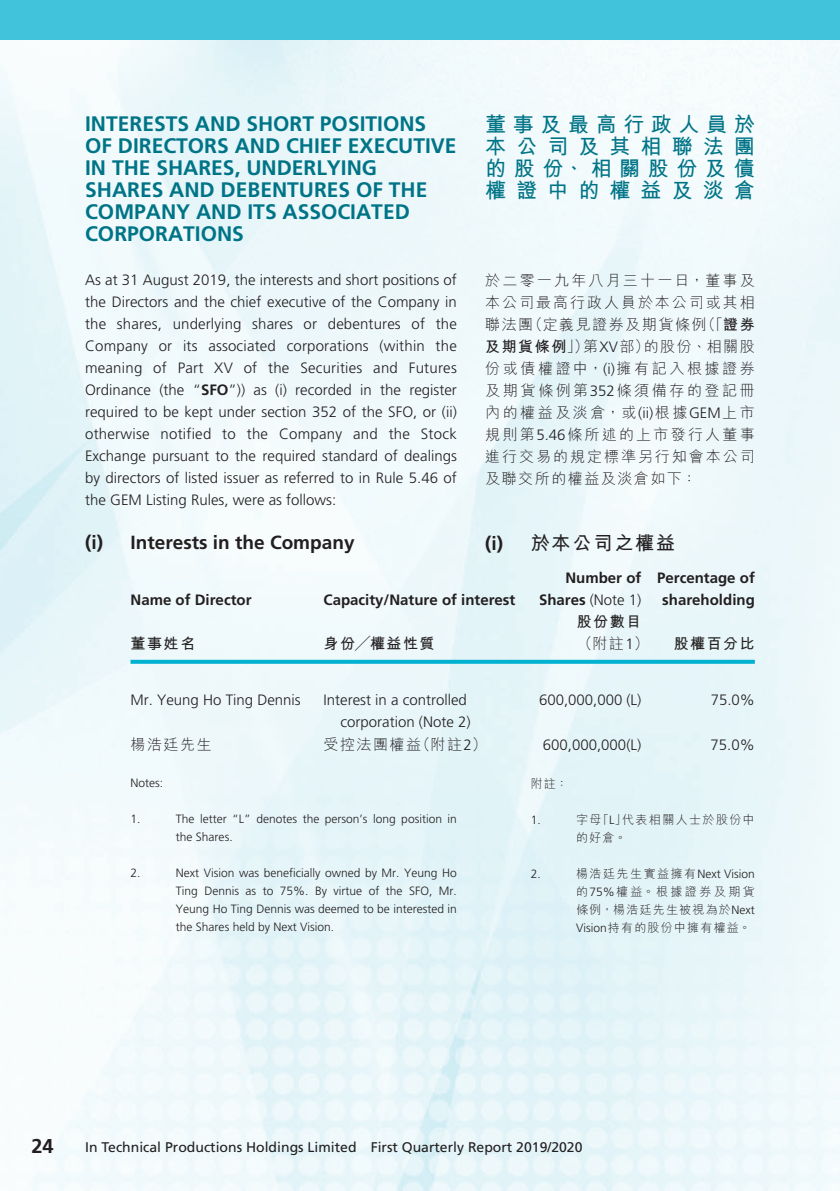
<style>
.page{position:relative;width:840px;height:1191px;background:#fff}
.page>*{position:absolute;margin:0;border:0;box-sizing:border-box;transform-origin:0 0}
.t1{font:700 21px/22px "Frutiger LT Std";color:#007487}
.t2{font:700 21px/22px "M Hei HK";letter-spacing:.42em;color:#007487;text-align:justify}
.t3{font:700 20px "Frutiger LT Std";color:#231f20}
.t4{font:700 19px "Frutiger LT Std";color:#231f20}
.t5{font:700 19px "M Hei HK";letter-spacing:.1em;color:#231f20}
.t6{font:300 15px/22px "Frutiger LT Std";color:#231f20;text-align:justify}
.t7{font:300 15px/22px "M Hei HK";letter-spacing:.13em;color:#231f20;text-align:justify}
.t8{font:700 15px/22px "Frutiger LT Std";color:#231f20;text-align:right}
.t9{font:700 15px/22px "M Hei HK";letter-spacing:.1em;color:#231f20}
.t10{font:300 15px "M Hei HK";letter-spacing:.1em;color:#231f20}
.t11{font:14px "Frutiger LT Std";color:#231f20}
.t12{font:300 12px/18px "Frutiger LT Std";color:#231f20}
.t13{font:300 12px/18px "M Hei HK";letter-spacing:.1em;color:#231f20}
.s1{font-weight:700}
.s2{font-family:"Frutiger LT Std"}
.s3{font-weight:300}
.s4{font-family:"Frutiger LT Std";font-weight:300}
.s5{font-family:"M Hei HK"}
</style>
<div class="page">
<img style="left:0;top:40px;width:839px;height:1151px">
<div style="left:0;top:0;width:839px;height:40px;background:#40c3db"></div>
<svg style="left:130px;top:660px;width:624px;height:4px;background:#0bb4d2"></svg>
<h1 class="t1" style="left:85px;top:114px;width:373px">INTERESTS AND SHORT POSITIONS<br>OF DIRECTORS AND CHIEF EXECUTIVE<br>IN THE SHARES, UNDERLYING<br>SHARES AND DEBENTURES OF THE<br>COMPANY AND ITS ASSOCIATED<br>CORPORATIONS</h1>
<p class="t6" style="left:85px;top:270px;width:373px">As at 31 August 2019, the interests and short positions of the Directors and the chief executive of the Company in the shares, underlying shares or debentures of the Company or its associated corporations (within the meaning of Part XV of the Securities and Futures Ordinance (the “<span class="s1">SFO</span>”)) as (i) recorded in the register required to be kept under section 352 of the SFO, or (ii) otherwise notified to the Company and the Stock Exchange pursuant to the required standard of dealings by directors of listed issuer as referred to in Rule 5.46 of the GEM Listing Rules, were as follows:</p>
<p class="t4" style="left:85px;top:535px;width:271px">(i) Interests in the Company</p>
<h1 class="t2" style="left:485px;top:116px;width:271px">董事及最高行政人員於本公司及其相聯法團的股份、相關股份及債權證中的權益及淡倉</h1>
<p class="t7" style="left:485px;top:272px;width:271px">於二零一九年八月三十一日，董事及本公司最高行政人員於本公司或其相聯法團（定義見證券及期貨條例（「<span class="s1">證券及期貨條例</span>」）第<span class="s2">XV</span>部）的股份、相關股份或債權證中，<span class="s2">(i)</span>擁有記入根據證券及期貨條例第<span class="s2">352</span>條須備存的登記冊內的權益及淡倉，或<span class="s2">(ii)</span>根據<span class="s2">GEM</span>上市規則第<span class="s2">5.46</span>條所述的上市發行人董事進行交易的規定標準另行知會本公司及聯交所的權益及淡倉如下：</p>
<p class="t5" style="left:485px;top:536px;width:191px"><span class="s2">(i)</span> 於本公司之權益</p>
<p class="t8" style="left:130px;top:589px;width:122px">Name of Director</p>
<p class="t8" style="left:323px;top:589px;width:193px">Capacity/Nature of interest</p>
<p class="t9" style="left:130px;top:635px;width:66px">董事姓名</p>
<p class="t9" style="left:323px;top:635px;width:113px">身份╱權益性質</p>
<p class="t8" style="left:539px;top:567px;width:104px">Number of<br>Shares <span class="s3">(Note 1)</span></p>
<p class="t8" style="left:656px;top:567px;width:99px;text-align:center">Percentage of shareholding</p>
<p class="t9" style="left:576px;top:613px;width:73px">股份數目<span class="s3">（附註</span><span class="s4">1</span><span class="s3">）</span></p>
<p class="t9" style="left:673px;top:635px;width:82px">股權百分比</p>
<p class="t6" style="left:130px;top:690px;width:172px">Mr. Yeung Ho Ting Dennis</p>
<p class="t6" style="left:323px;top:690px;width:149px;text-align:right">Interest in a controlled corporation (Note 2)</p>
<p class="t6" style="left:539px;top:690px;width:104px">600,000,000 (L)</p>
<p class="t6" style="left:710px;top:690px;width:46px">75.0%</p>
<p class="t7" style="left:130px;top:735px;width:82px">楊浩廷先生</p>
<p class="t10" style="left:323px;top:738px;width:165px">受控法團權益（附註<span class="s2">2</span>）</p>
<p class="t6" style="left:542px;top:735px;width:100px">600,000,000(L)</p>
<p class="t6" style="left:710px;top:735px;width:46px">75.0%</p>
<p class="t12" style="left:130px;top:774px;width:34px">Notes:</p>
<p class="t12" style="left:130px;top:810px;width:12px">1.</p>
<p class="t12" style="left:176px;top:810px;width:282px">The letter “L” denotes the person’s long position in the Shares.</p>
<p class="t12" style="left:130px;top:864px;width:12px">2.</p>
<p class="t12" style="left:176px;top:864px;width:282px;text-align:justify">Next Vision was beneficially owned by Mr. Yeung Ho Ting Dennis as to 75%. By virtue of the SFO, Mr.<br>Yeung Ho Ting Dennis was deemed to be interested in the Shares held by Next Vision.</p>
<p class="t13" style="left:530px;top:775px;width:39px">附註：</p>
<p class="t12" style="left:530px;top:811px;width:12px">1.</p>
<p class="t13" style="left:575px;top:811px;width:180px">字母「<span class="s2">L</span>」代表相關人士於股份中的好倉。</p>
<p class="t12" style="left:530px;top:865px;width:12px">2.</p>
<p class="t12" style="left:575px;top:865px;width:180px"><span class="s5">楊浩廷先生實益擁有</span>Next Vision</p>
<p class="t13" style="left:575px;top:883px;width:180px;text-align:justify">的<span class="s2">75%</span>權益。根據證券及期貨條例，楊浩廷先生被視為於<span class="s2">Next Vision</span>持有的股份中擁有權益。</p>
<h2 class="t3" style="left:31px;top:1138px;width:24px">24</h2>
<p class="t11" style="left:85px;top:1141px;width:498px">In Technical Productions Holdings Limited First Quarterly Report 2019/2020</p>
</div>
